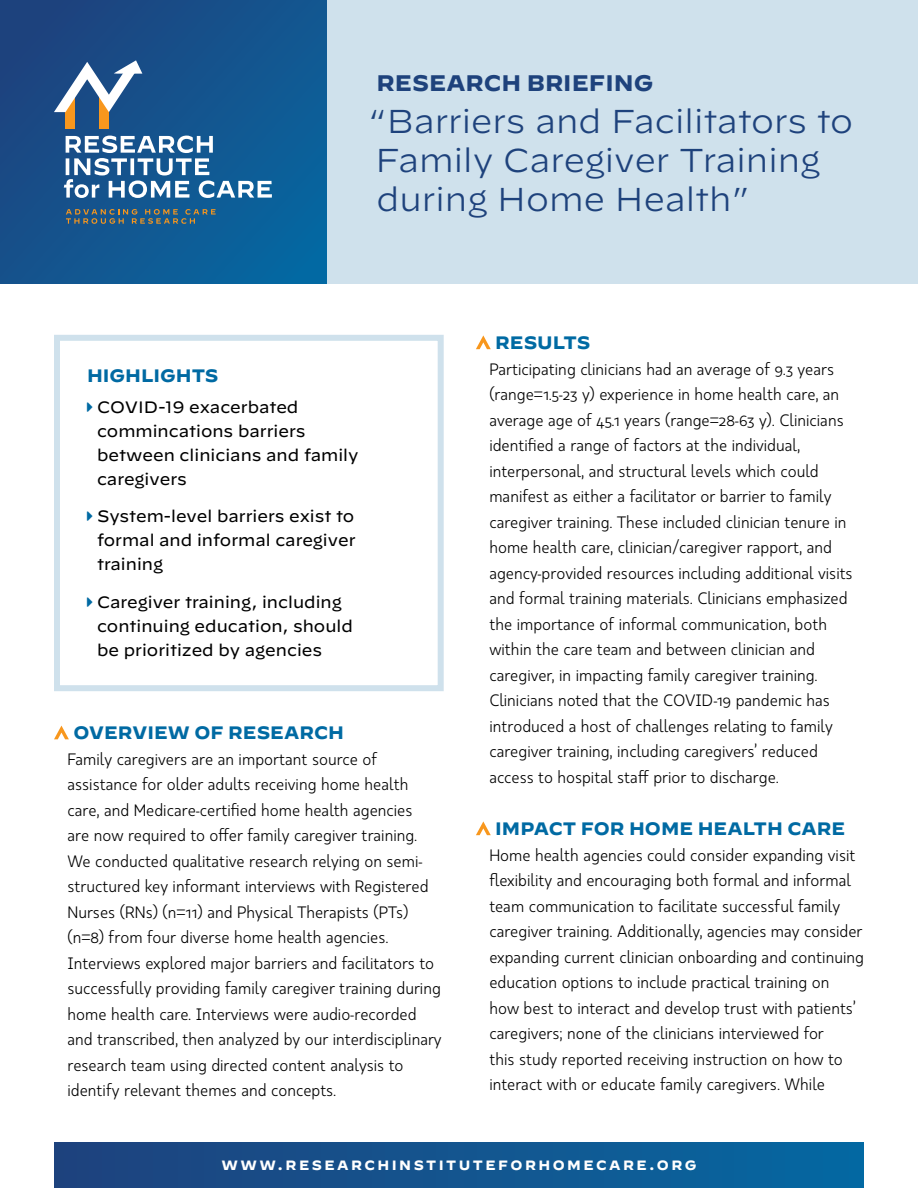
<style>
.page{position:relative;width:918px;height:1188px;background:#fff}
.page>*{position:absolute;margin:0;border:0;box-sizing:border-box;transform-origin:0 0}
.t1{font:300 33px/39px "Decimal";color:#1e427c}
.t2{font:700 22.5px "Decimal";color:#1e427c}
.t3{font:700 18px "Decimal";color:#006aa3}
.t4{font:16.5px/25.5px "Kappa Text";color:#000}
.t5{font:16.5px/24px "Decimal";color:#000}
.t6{font:700 13.5px "Decimal";letter-spacing:.18em;color:#fff}
</style>
<div class="page">
<div style="left:326px;top:0;width:592px;height:284px;background:#cfe1ec"></div>
<div style="left:0;top:0;width:326px;height:284px;background:linear-gradient(to right,#1c4782,#0b609a)"></div>
<div style="left:54px;top:1143px;width:810px;height:45px;background:linear-gradient(to right,#1f427d,#0668a1)"></div>
<svg style="left:54px;top:726px;width:15px;height:13px"></svg>
<svg style="left:476px;top:335px;width:15px;height:14px"></svg>
<svg style="left:476px;top:821px;width:15px;height:14px"></svg>
<div style="left:99px;top:97px;width:10px;height:31px;background:#f8971d"></div>
<div style="left:65px;top:97px;width:10px;height:31px;background:#f8971d"></div>
<svg style="left:54px;top:60px;width:88px;height:52px"></svg>
<svg style="left:64px;top:136px;width:208px;height:62px"></svg>
<svg style="left:66px;top:209px;width:150px;height:15px;background:#446577"></svg>
<div style="left:54px;top:335px;width:390px;height:356px;border:6px solid #cfe1ec"></div>
<h2 class="t2" style="left:377px;top:70px;width:278px">RESEARCH BRIEFING</h2>
<h1 class="t1" style="left:369px;top:102px;width:486px">“Barriers and Facilitators to<br>Family Caregiver Training during Home Health”</h1>
<p class="t3" style="left:87px;top:365px;width:133px">HIGHLIGHTS</p>
<p class="t5" style="left:97px;top:395px;width:263px">COVID-19 exacerbated commincations barriers between clinicians and family caregivers</p>
<p class="t5" style="left:97px;top:505px;width:260px;text-align:justify">System-level barriers exist to formal and informal caregiver training</p>
<p class="t5" style="left:97px;top:590px;width:257px">Caregiver training, including continuing education, should be prioritized by agencies</p>
<p class="t3" style="left:73px;top:723px;width:272px">OVERVIEW OF RESEARCH</p>
<p class="t4" style="left:68px;top:746px;width:376px">Family caregivers are an important source of assistance for older adults receiving home health care, and Medicare-certified home health agencies<br>are now required to offer family caregiver training.<br>We conducted qualitative research relying on semi&shy;structured key informant interviews with Registered Nurses (RNs) (n=11) and Physical Therapists (PTs) (n=8) from four diverse home health agencies.<br>Interviews explored major barriers and facilitators to successfully providing family caregiver training during home health care. Interviews were audio-recorded and transcribed, then analyzed by our interdisciplinary research team using directed content analysis to identify relevant themes and concepts.</p>
<p class="t3" style="left:495px;top:332px;width:96px">RESULTS</p>
<p class="t4" style="left:489px;top:356px;width:365px">Participating clinicians had an average of 9.3 years (range=1.5-23 y) experience in home health care, an average age of 45.1 years (range=28-63 y). Clinicians identified a range of factors at the individual, interpersonal, and structural levels which could manifest as either a facilitator or barrier to family caregiver training. These included clinician tenure in home health care, clinician/caregiver rapport, and agency-provided resources including additional visits and formal training materials. Clinicians emphasized the importance of informal communication, both within the care team and between clinician and caregiver, in impacting family caregiver training.<br>Clinicians noted that the COVID-19 pandemic has introduced a host of challenges relating to family caregiver training, including caregivers’ reduced access to hospital staff prior to discharge.</p>
<p class="t3" style="left:495px;top:818px;width:352px">IMPACT FOR HOME HEALTH CARE</p>
<p class="t4" style="left:489px;top:842px;width:376px">Home health agencies could consider expanding visit flexibility and encouraging both formal and informal team communication to facilitate successful family caregiver training. Additionally, agencies may consider expanding current clinician onboarding and continuing education options to include practical training on<br>how best to interact and develop trust with patients’ caregivers; none of the clinicians interviewed for<br>this study reported receiving instruction on how to interact with or educate family caregivers. While</p>
<p class="t6" style="left:222px;top:1157px;width:476px">WWW.RESEARCHINSTITUTEFORHOMECARE.ORG</p>
</div>
